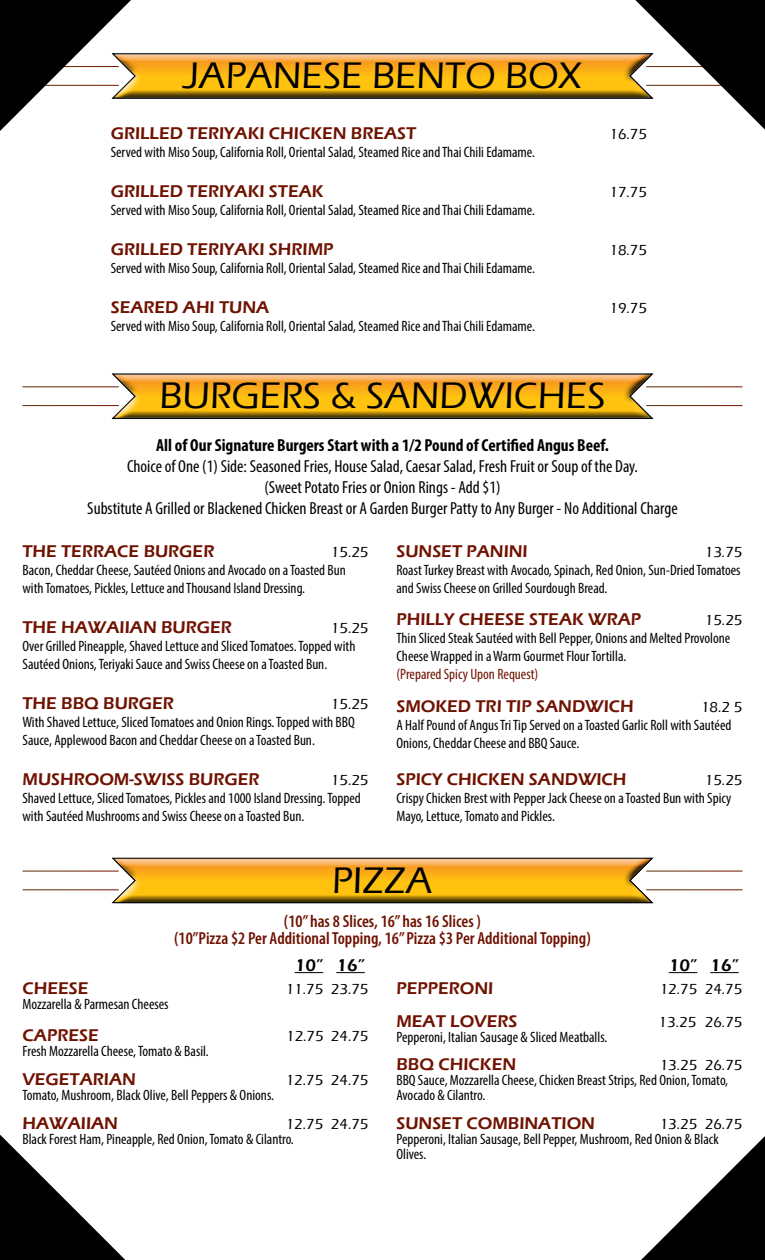
<style>
.page{position:relative;width:765px;height:1260px;background:#fff}
.page>*{position:absolute;margin:0;border:0;box-sizing:border-box;transform-origin:0 0}
.t1{font:500 38px "Eras ITC";color:#000}
.t2{font:600 17.5px "Eras ITC";color:#6f1200}
.t3{font:condensed 17.5px/21px "Myriad Pro";color:#000;text-align:center}
.t4{font:600 condensed 17.5px/16.2px "Myriad Pro";color:#6f1200;text-align:center}
.t5{font:700 condensed 17.5px "Myriad Pro";color:#000}
.t6{font:600 17.5px "Eras ITC";color:#000}
.t7{font:condensed 15px/18px "Myriad Pro";color:#000}
.t8{font:500 15px "Eras ITC";color:#000}
.t9{font:condensed 15px "Myriad Pro";color:#6f1200}
.s1{color:#fff}
</style>
<div class="page">
<div style="left:111px;top:855px;width:543px;height:50px;background:#000;opacity:.75"></div>
<svg style="left:111px;top:857px;width:543px;height:46px;background:#dea62c"></svg>
<svg style="left:295px;top:972px;width:28px;height:1px"></svg>
<svg style="left:336px;top:972px;width:29px;height:1px"></svg>
<svg style="left:669px;top:972px;width:28px;height:1px"></svg>
<svg style="left:710px;top:972px;width:29px;height:1px"></svg>
<svg style="left:111px;top:373px;width:543px;height:46px;background:#dda52b"></svg>
<hr style="left:22px;top:387px;width:97px;height:1px;background:#fff">
<hr style="left:22px;top:405px;width:97px;height:1px;background:#fff">
<hr style="left:646px;top:387px;width:97px;height:1px;background:#fff">
<hr style="left:646px;top:405px;width:97px;height:1px;background:#fff">
<svg style="left:0;top:0;width:765px;height:131px"></svg>
<svg style="left:641px;top:1136px;width:124px;height:124px"></svg>
<svg style="left:0;top:1135px;width:125px;height:125px"></svg>
<h1 class="t1" style="left:183px;top:54px;width:400px">JAPANESE BENTO BOX</h1>
<p class="t2" style="left:111px;top:123px;width:307px">GRILLED TERIYAKI CHICKEN BREAST</p>
<p class="t8" style="left:609px;top:126px;width:39px">16.75</p>
<p class="t7" style="left:111px;top:143px;width:426px">Served with Miso Soup, California Roll, Oriental Salad, Steamed Rice and Thai Chili Edamame.</p>
<p class="t2" style="left:111px;top:181px;width:214px">GRILLED TERIYAKI STEAK</p>
<p class="t8" style="left:609px;top:184px;width:39px">17.75</p>
<p class="t7" style="left:111px;top:201px;width:426px">Served with Miso Soup, California Roll, Oriental Salad, Steamed Rice and Thai Chili Edamame.</p>
<p class="t2" style="left:111px;top:239px;width:224px">GRILLED TERIYAKI SHRIMP</p>
<p class="t8" style="left:609px;top:242px;width:39px">18.75</p>
<p class="t7" style="left:111px;top:259px;width:426px">Served with Miso Soup, California Roll, Oriental Salad, Steamed Rice and Thai Chili Edamame.</p>
<p class="t2" style="left:111px;top:298px;width:160px">SEARED AHI TUNA</p>
<p class="t8" style="left:609px;top:300px;width:39px">19.75</p>
<p class="t7" style="left:111px;top:317px;width:426px">Served with Miso Soup, California Roll, Oriental Salad, Steamed Rice and Thai Chili Edamame.</p>
<h1 class="t1" style="left:159px;top:374px;width:448px">BURGERS &amp; SANDWICHES</h1>
<p class="t5" style="left:156px;top:434px;width:454px">All of Our Signature Burgers Start with a 1/2 Pound of Certified Angus Beef.</p>
<p class="t3" style="left:87px;top:455px;width:592px">Choice of One (1) Side: Seasoned Fries, House Salad, Caesar Salad, Fresh Fruit or Soup of the Day.<br>(Sweet Potato Fries or Onion Rings - Add $1)<br>Substitute A Grilled or Blackened Chicken Breast or A Garden Burger Patty to Any Burger - No Additional Charge</p>
<p class="t2" style="left:396px;top:541px;width:133px">SUNSET PANINI</p>
<p class="t8" style="left:705px;top:543px;width:39px">13.75</p>
<p class="t7" style="left:396px;top:561px;width:346px">Roast Turkey Breast with Avocado, Spinach, Red Onion, Sun-Dried Tomatoes and Swiss Cheese on Grilled Sourdough Bread.</p>
<p class="t2" style="left:396px;top:609px;width:246px">PHILLY CHEESE STEAK WRAP</p>
<p class="t8" style="left:705px;top:612px;width:39px">15.25</p>
<p class="t7" style="left:396px;top:629px;width:335px">Thin Sliced Steak Sautéed with Bell Pepper, Onions and Melted Provolone<br>Cheese Wrapped in a Warm Gourmet Flour Tortilla.</p>
<p class="t9" style="left:396px;top:665px;width:143px">(Prepared Spicy Upon Request)</p>
<p class="t2" style="left:22px;top:541px;width:193px">THE TERRACE BURGER</p>
<p class="t8" style="left:331px;top:543px;width:39px">15.25</p>
<p class="t7" style="left:22px;top:561px;width:325px">Bacon, Cheddar Cheese, Sautéed Onions and Avocado on a Toasted Bun with Tomatoes, Pickles, Lettuce and Thousand Island Dressing.</p>
<p class="t2" style="left:22px;top:617px;width:211px">THE HAWAIIAN BURGER</p>
<p class="t8" style="left:331px;top:620px;width:39px">15.25</p>
<p class="t7" style="left:22px;top:637px;width:334px">Over Grilled Pineapple, Shaved Lettuce and Sliced Tomatoes. Topped with<br>Sautéed Onions, Teriyaki Sauce and Swiss Cheese on a Toasted Bun.</p>
<p class="t2" style="left:22px;top:693px;width:153px">THE BBQ BURGER</p>
<p class="t8" style="left:331px;top:696px;width:39px">15.25</p>
<p class="t7" style="left:22px;top:713px;width:334px">With Shaved Lettuce, Sliced Tomatoes and Onion Rings. Topped with BBQ<br>Sauce, Applewood Bacon and Cheddar Cheese on a Toasted Bun.</p>
<p class="t2" style="left:22px;top:769px;width:239px">MUSHROOM-SWISS BURGER</p>
<p class="t8" style="left:331px;top:772px;width:39px">15.25</p>
<p class="t7" style="left:22px;top:789px;width:340px">Shaved Lettuce, Sliced Tomatoes, Pickles and 1000 Island Dressing. Topped with Sautéed Mushrooms and Swiss Cheese on a Toasted Bun.</p>
<p class="t2" style="left:396px;top:696px;width:239px">SMOKED TRI TIP SANDWICH</p>
<p class="t8" style="left:701px;top:698px;width:43px">18.2 5</p>
<p class="t7" style="left:396px;top:715px;width:336px">A Half Pound of Angus Tri Tip Served on a Toasted Garlic Roll with Sautéed<br>Onions, Cheddar Cheese and BBQ Sauce.</p>
<p class="t2" style="left:396px;top:769px;width:232px">SPICY CHICKEN SANDWICH</p>
<p class="t8" style="left:705px;top:772px;width:39px">15.25</p>
<p class="t7" style="left:396px;top:789px;width:337px">Crispy Chicken Brest with Pepper Jack Cheese on a Toasted Bun with Spicy<br>Mayo, Lettuce, Tomato and Pickles.</p>
<h1 class="t1" style="left:332px;top:860px;width:102px">PIZZA</h1>
<p class="t4" style="left:174px;top:913px;width:418px">(10” has 8 Slices, 16” has 16 Slices )<br>(10”Pizza $2 Per Additional Topping, 16” Pizza $3 Per Additional Topping)</p>
<p class="t6" style="left:295px;top:956px;width:71px">10” 16”</p>
<p class="t6" style="left:669px;top:956px;width:71px">10” 16”</p>
<p class="t2" style="left:23px;top:979px;width:67px">CHEESE</p>
<p class="t8" style="left:286px;top:981px;width:84px">11.75 23.75</p>
<p class="t7" style="left:23px;top:995px;width:148px">Mozzarella &amp; Parmesan Cheeses</p>
<p class="t2" style="left:22px;top:1025px;width:78px">CAPRESE</p>
<p class="t8" style="left:286px;top:1028px;width:84px">12.75 <span class="s1">.</span>24.75</p>
<p class="t7" style="left:22px;top:1042px;width:188px">Fresh Mozzarella Cheese, Tomato &amp; Basil.</p>
<p class="t2" style="left:22px;top:1069px;width:115px">VEGETARIAN</p>
<p class="t8" style="left:286px;top:1072px;width:84px">12.75 24.75</p>
<p class="t7" style="left:23px;top:1086px;width:253px">Tomato, Mushroom, Black Olive, Bell Peppers &amp; Onions.</p>
<p class="t2" style="left:22px;top:1113px;width:97px">HAWAIIAN</p>
<p class="t8" style="left:286px;top:1115px;width:84px">12.75 24.75</p>
<p class="t7" style="left:23px;top:1129px;width:273px">Black Forest Ham, Pineapple, Red Onion, Tomato &amp; Cilantro.</p>
<p class="t2" style="left:396px;top:979px;width:98px">PEPPERONI</p>
<p class="t8" style="left:660px;top:981px;width:84px">12.75 24.75</p>
<p class="t2" style="left:396px;top:1011px;width:122px">MEAT LOVERS</p>
<p class="t8" style="left:659px;top:1013px;width:85px">13.25<span class="s1">2</span>26.75</p>
<p class="t7" style="left:396px;top:1027px;width:212px">Pepperoni, Italian Sausage &amp; Sliced Meatballs.</p>
<p class="t2" style="left:396px;top:1055px;width:121px">BBQ CHICKEN</p>
<p class="t8" style="left:660px;top:1057px;width:84px">13.25 26.75</p>
<p class="t7" style="left:396px;top:1073px;width:333px;line-height:15px">BBQ Sauce, Mozzarella Cheese, Chicken Breast Strips, Red Onion, Tomato,<br>Avocado &amp; Cilantro.</p>
<p class="t2" style="left:396px;top:1113px;width:200px">SUNSET COMBINATION</p>
<p class="t8" style="left:660px;top:1116px;width:84px">13.25 26.75</p>
<p class="t7" style="left:396px;top:1131px;width:324px;line-height:15px">Pepperoni, Italian Sausage, Bell Pepper, Mushroom, Red Onion &amp; Black<br>Olives.</p>
</div>
